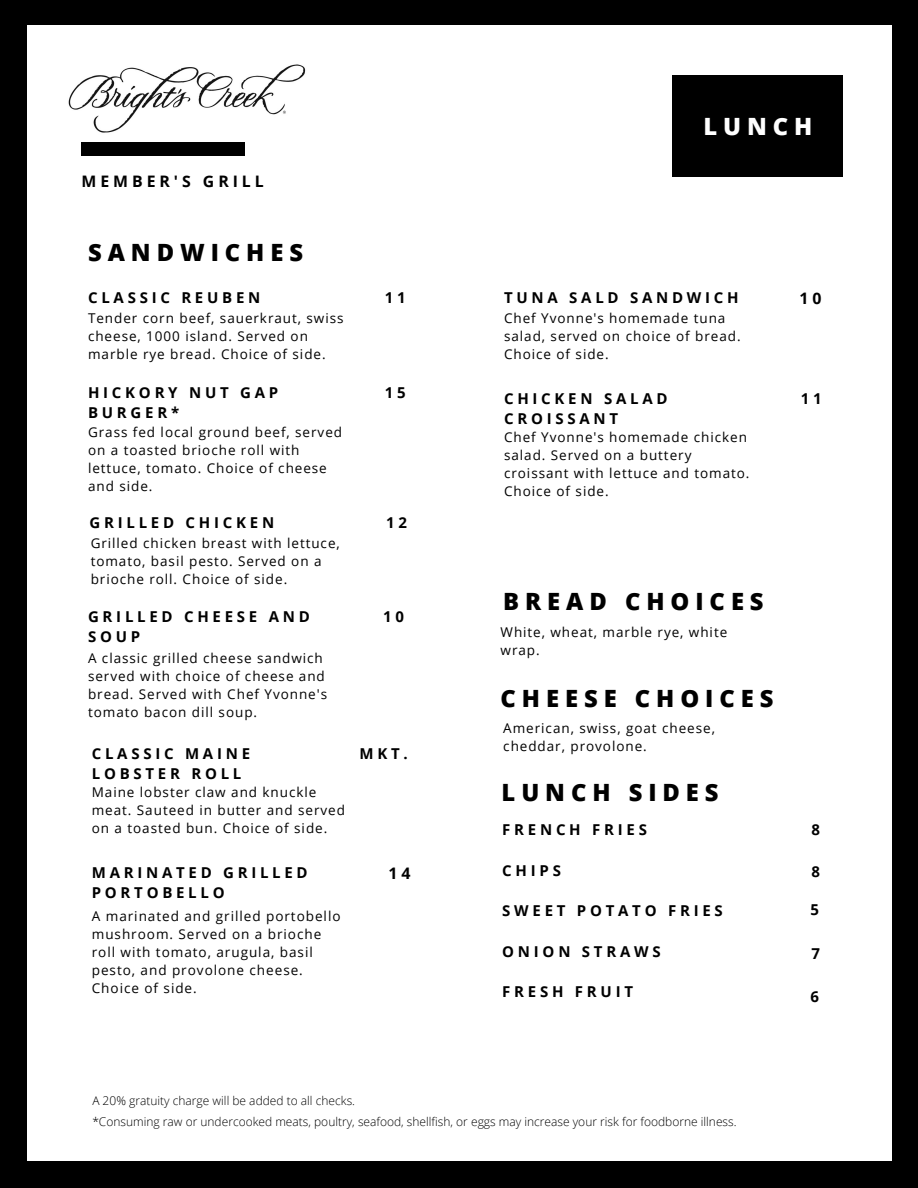
<style>
.page{position:relative;width:918px;height:1188px;background:#000}
.page>*{position:absolute;margin:0;border:0;box-sizing:border-box;transform-origin:0 0}
.t1{font:800 23.85px "Open Sans";letter-spacing:.25em;color:#000}
.t2{font:800 23.85px "Open Sans";letter-spacing:.25em;color:#fff}
.t3{font:700 15.9px "Open Sans";letter-spacing:.25em;color:#000}
.t4{font:700 15px/20.2px "Open Sans";letter-spacing:.25em;color:#000}
.t5{font:13.5px/18px "Open Sans";letter-spacing:.07em;color:#000}
.t6{font:300 12px/20.7px "Open Sans";color:#000}
</style>
<div class="page">
<div style="left:27px;top:26px;width:864px;height:1135px;background:#fff"></div>
<div style="left:672px;top:75px;width:171px;height:102px;background:#000"></div>
<div style="left:81px;top:142px;width:164px;height:14px;background:#000"></div>
<img style="left:68px;top:64px;width:238px;height:69px">
<p class="t3" style="left:81px;top:170px;width:184px">MEMBER'S GRILL</p>
<h1 class="t1" style="left:88px;top:236px;width:217px">SANDWICHES</h1>
<p class="t4" style="left:88px;top:287px;width:174px">CLASSIC REUBEN</p>
<p class="t5" style="left:88px;top:309px;width:257px">Tender corn beef, sauerkraut, swiss cheese, 1000 island. Served on marble rye bread. Choice of side.</p>
<p class="t4" style="left:88px;top:382px;width:192px">HICKORY NUT GAP<br>BURGER*</p>
<p class="t5" style="left:88px;top:422px;width:256px">Grass fed local ground beef, served on a toasted brioche roll with lettuce, tomato. Choice of cheese and side.</p>
<p class="t4" style="left:90px;top:512px;width:186px">GRILLED CHICKEN</p>
<p class="t5" style="left:91px;top:533px;width:251px">Grilled chicken breast with lettuce, tomato, basil pesto. Served on a brioche roll. Choice of side.</p>
<p class="t4" style="left:385px;top:287px;width:22px">1 1</p>
<p class="t4" style="left:385px;top:382px;width:22px">1 5</p>
<p class="t4" style="left:386px;top:512px;width:22px">1 2</p>
<p class="t4" style="left:88px;top:606px;width:223px">GRILLED CHEESE AND<br>SOUP</p>
<p class="t4" style="left:383px;top:606px;width:22px">1 0</p>
<p class="t5" style="left:88px;top:649px;width:241px">A classic grilled cheese sandwich served with choice of cheese and bread. Served with Chef Yvonne's tomato bacon dill soup.</p>
<p class="t4" style="left:92px;top:743px;width:160px">CLASSIC MAINE<br>LOBSTER ROLL</p>
<p class="t5" style="left:92px;top:783px;width:255px">Maine lobster claw and knuckle meat. Sauteed in butter and served on a toasted bun. Choice of side.</p>
<p class="t4" style="left:92px;top:862px;width:217px">MARINATED GRILLED<br>PORTOBELLO</p>
<p class="t5" style="left:92px;top:907px;width:250px">A marinated and grilled portobello mushroom. Served on a brioche roll with tomato, arugula, basil pesto, and provolone cheese.<br>Choice of side.</p>
<p class="t4" style="left:360px;top:743px;width:50px">MKT.</p>
<p class="t3" style="left:388px;top:862px;width:24px">1 4</p>
<h1 class="t2" style="left:703px;top:110px;width:111px">LUNCH</h1>
<p class="t4" style="left:504px;top:287px;width:236px">TUNA SALD SANDWICH</p>
<p class="t5" style="left:504px;top:309px;width:238px">Chef Yvonne's homemade tuna salad, served on choice of bread.<br>Choice of side.</p>
<p class="t4" style="left:504px;top:388px;width:165px">CHICKEN SALAD<br>CROISSANT</p>
<p class="t5" style="left:504px;top:428px;width:247px">Chef Yvonne's homemade chicken salad. Served on a buttery croissant with lettuce and tomato.<br>Choice of side.</p>
<p class="t3" style="left:800px;top:287px;width:24px">1 0</p>
<p class="t4" style="left:801px;top:388px;width:22px">1 1</p>
<h1 class="t1" style="left:503px;top:585px;width:262px">BREAD CHOICES</h1>
<p class="t5" style="left:501px;top:623px;width:228px">White, wheat, marble rye, white wrap.</p>
<h1 class="t1" style="left:501px;top:682px;width:274px">CHEESE CHOICES</h1>
<p class="t5" style="left:503px;top:718px;width:213px">American, swiss, goat cheese, cheddar, provolone.</p>
<h1 class="t1" style="left:502px;top:775px;width:219px">LUNCH SIDES</h1>
<p class="t4" style="left:502px;top:819px;width:146px">FRENCH FRIES</p>
<p class="t4" style="left:502px;top:860px;width:60px">CHIPS</p>
<p class="t4" style="left:502px;top:900px;width:222px">SWEET POTATO FRIES</p>
<p class="t4" style="left:502px;top:941px;width:160px">ONION STRAWS</p>
<p class="t4" style="left:502px;top:981px;width:132px">FRESH FRUIT</p>
<p class="t4" style="left:811px;top:819px;width:10px">8</p>
<p class="t4" style="left:811px;top:861px;width:10px">8</p>
<p class="t4" style="left:811px;top:899px;width:10px">5</p>
<p class="t4" style="left:811px;top:943px;width:10px">7</p>
<p class="t4" style="left:811px;top:986px;width:10px">6</p>
<p class="t6" style="left:92px;top:1090px;width:646px">A 20% gratuity charge will be added to all checks.<br>*Consuming raw or undercooked meats, poultry, seafood, shellfish, or eggs may increase your risk for foodborne illness.</p>
</div>
